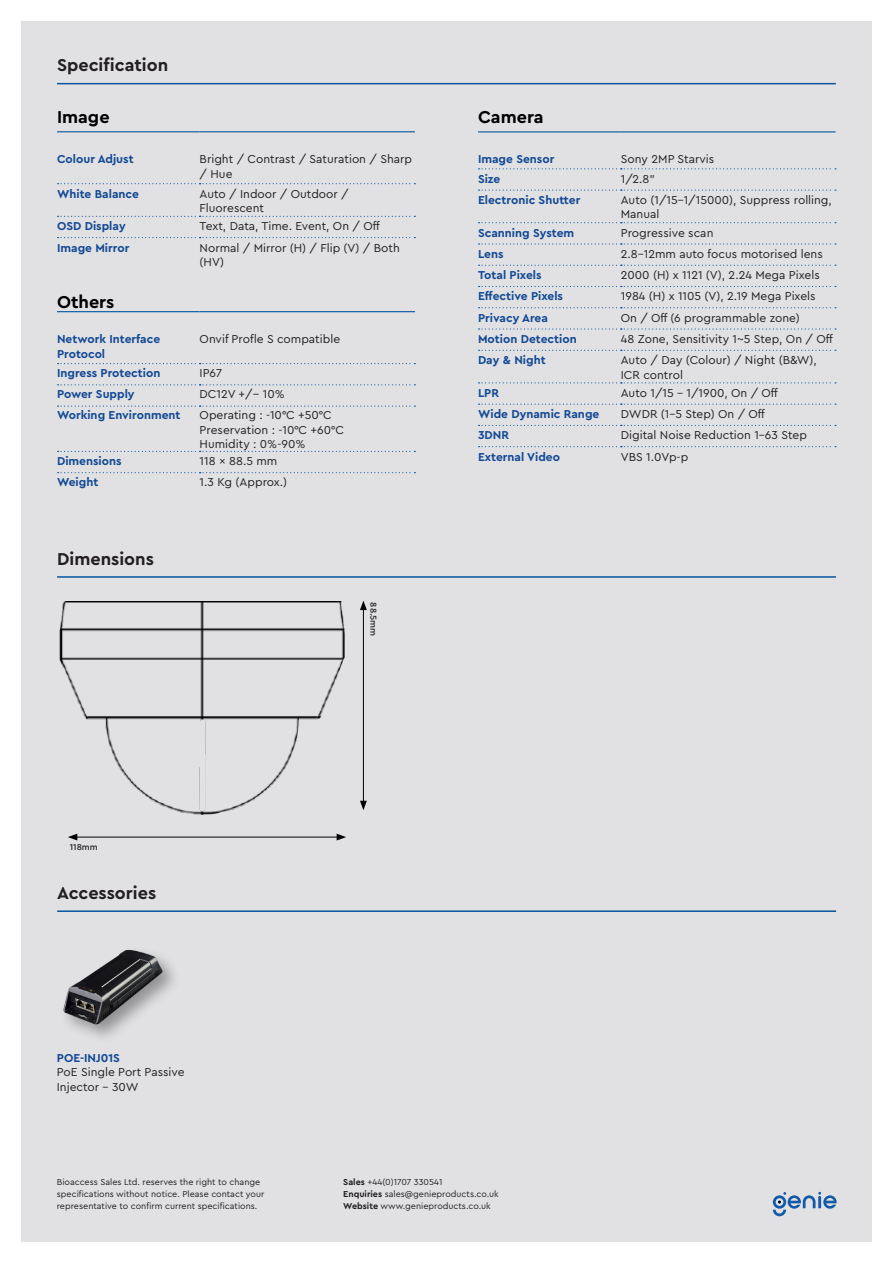
<style>
.page{position:relative;width:893px;height:1263px;background:#fff}
.page>*{position:absolute;margin:0;border:0;box-sizing:border-box;transform-origin:0 0}
.t1{font:700 18px "Cera Pro";color:#231f20}
.Tech_Spec_Text_LEFT{font:700 18px "Cera Pro";color:#000}
.Tech_Spec_Text_CENTR{font:12px/14.4px "Cera Pro";color:#231f20}
.Tech_Spec_Text_LEFT-2{font:700 12px/15px "Cera Pro";color:#124994}
.t2{font:9px/12px "Cera Pro";color:#231f20}
.t3{font:500 9px "Cera Pro";color:#231f20}
.s1{font-weight:700}
</style>
<div class="page">
<div style="left:21px;top:21px;width:851px;height:1221px;background:#e1e1e4"></div>
<svg style="left:773px;top:1192px;width:64px;height:24px"></svg>
<hr style="left:57px;top:576px;width:779px;height:2px;background:#09559e">
<hr style="left:57px;top:83px;width:779px;height:1px;background:#09559e">
<svg style="left:58px;top:183px;width:357px;height:1px"></svg>
<svg style="left:58px;top:216px;width:357px;height:1px"></svg>
<hr style="left:57px;top:131px;width:143px;height:1px;background:#09559e">
<hr style="left:200px;top:131px;width:215px;height:1px;background:#09559e">
<svg style="left:58px;top:237px;width:357px;height:1px"></svg>
<svg style="left:58px;top:363px;width:357px;height:1px"></svg>
<svg style="left:58px;top:384px;width:357px;height:1px"></svg>
<svg style="left:58px;top:406px;width:357px;height:1px"></svg>
<svg style="left:58px;top:451px;width:357px;height:1px"></svg>
<svg style="left:58px;top:472px;width:357px;height:1px"></svg>
<hr style="left:57px;top:311px;width:143px;height:1px;background:#09559e">
<hr style="left:200px;top:311px;width:215px;height:1px;background:#09559e">
<svg style="left:479px;top:168px;width:357px;height:1px"></svg>
<svg style="left:479px;top:190px;width:357px;height:1px"></svg>
<svg style="left:479px;top:222px;width:357px;height:1px"></svg>
<svg style="left:479px;top:243px;width:357px;height:2px"></svg>
<svg style="left:479px;top:265px;width:357px;height:1px"></svg>
<svg style="left:479px;top:286px;width:357px;height:1px"></svg>
<svg style="left:479px;top:307px;width:357px;height:1px"></svg>
<svg style="left:479px;top:328px;width:357px;height:2px"></svg>
<svg style="left:479px;top:350px;width:357px;height:1px"></svg>
<svg style="left:479px;top:382px;width:357px;height:1px"></svg>
<svg style="left:479px;top:404px;width:357px;height:1px"></svg>
<svg style="left:479px;top:425px;width:357px;height:1px"></svg>
<svg style="left:479px;top:446px;width:357px;height:1px"></svg>
<hr style="left:478px;top:131px;width:143px;height:1px;background:#09559e">
<hr style="left:621px;top:131px;width:215px;height:1px;background:#09559e">
<hr style="left:57px;top:910px;width:779px;height:2px;background:#09559e">
<div style="left:60px;top:945px;width:122px;height:99px;background:#231f20;opacity:.41"></div>
<img style="left:60px;top:945px;width:122px;height:79px">
<hr style="left:363px;top:608px;width:1px;height:195px;background:#000">
<svg style="left:360px;top:601px;width:7px;height:9px"></svg>
<svg style="left:360px;top:801px;width:7px;height:9px"></svg>
<hr style="left:75px;top:837px;width:264px;height:1px;background:#000">
<svg style="left:68px;top:834px;width:9px;height:6px"></svg>
<svg style="left:337px;top:834px;width:9px;height:6px"></svg>
<img style="left:60px;top:601px;width:284px;height:213px">
<p class="t1" style="left:57px;top:53px;width:113px">Specification</p>
<p class="Tech_Spec_Text_LEFT" style="left:57px;top:105px;width:54px">Image</p>
<p class="Tech_Spec_Text_LEFT-2" style="left:57px;top:151px;width:78px">Colour Adjust</p>
<p class="Tech_Spec_Text_CENTR" style="left:200px;top:151px;width:214px;line-height:15px">Bright / Contrast / Saturation / Sharp / Hue</p>
<p class="Tech_Spec_Text_LEFT-2" style="left:57px;top:186px;width:83px">White Balance</p>
<p class="Tech_Spec_Text_CENTR" style="left:200px;top:186px;width:151px">Auto / Indoor / Outdoor /<br>Fluorescent</p>
<p class="Tech_Spec_Text_LEFT-2" style="left:57px;top:218px;width:70px">OSD Display</p>
<p class="Tech_Spec_Text_CENTR" style="left:200px;top:219px;width:182px">Text, Data, Time. Event, On / Off</p>
<p class="Tech_Spec_Text_LEFT-2" style="left:57px;top:239px;width:74px">Image Mirror</p>
<p class="Tech_Spec_Text_CENTR" style="left:200px;top:240px;width:202px">Normal / Mirror (H) / Flip (V) / Both (HV)</p>
<p class="Tech_Spec_Text_LEFT" style="left:57px;top:290px;width:59px">Others</p>
<p class="Tech_Spec_Text_LEFT-2" style="left:57px;top:331px;width:105px">Network Interface<br>Protocol</p>
<p class="Tech_Spec_Text_CENTR" style="left:200px;top:331px;width:142px">Onvif Profle S compatible</p>
<p class="Tech_Spec_Text_LEFT-2" style="left:57px;top:365px;width:105px">Ingress Protection</p>
<p class="Tech_Spec_Text_CENTR" style="left:200px;top:365px;width:24px">IP67</p>
<p class="Tech_Spec_Text_LEFT-2" style="left:57px;top:386px;width:79px">Power Supply</p>
<p class="Tech_Spec_Text_CENTR" style="left:200px;top:386px;width:87px">DC12V +/- 10%</p>
<p class="Tech_Spec_Text_LEFT-2" style="left:57px;top:407px;width:125px">Working Environment</p>
<p class="Tech_Spec_Text_CENTR" style="left:200px;top:407px;width:133px">Operating : -10°C +50°C</p>
<p class="Tech_Spec_Text_CENTR" style="left:200px;top:422px;width:146px">Preservation : -10°C +60°C</p>
<p class="Tech_Spec_Text_CENTR" style="left:200px;top:436px;width:107px">Humidity : 0%-90%</p>
<p class="Tech_Spec_Text_LEFT-2" style="left:57px;top:452px;width:66px">Dimensions</p>
<p class="Tech_Spec_Text_CENTR" style="left:200px;top:453px;width:79px">118 x 88.5 mm</p>
<p class="Tech_Spec_Text_LEFT-2" style="left:57px;top:474px;width:43px">Weight</p>
<p class="Tech_Spec_Text_CENTR" style="left:200px;top:474px;width:89px">1.3 Kg (Approx.)</p>
<p class="t1" style="left:57px;top:547px;width:98px">Dimensions</p>
<p class="t3" style="left:379px;top:602px;width:35px;rotate:90deg">88.5mm</p>
<p class="Tech_Spec_Text_LEFT" style="left:478px;top:105px;width:67px">Camera</p>
<p class="Tech_Spec_Text_LEFT-2" style="left:478px;top:151px;width:78px">Image Sensor</p>
<p class="Tech_Spec_Text_CENTR" style="left:621px;top:151px;width:95px">Sony 2MP Starvis</p>
<p class="Tech_Spec_Text_LEFT-2" style="left:478px;top:171px;width:24px">Size</p>
<p class="Tech_Spec_Text_CENTR" style="left:621px;top:171px;width:36px">1/2.8”</p>
<p class="Tech_Spec_Text_LEFT-2" style="left:478px;top:192px;width:104px">Electronic Shutter</p>
<p class="Tech_Spec_Text_CENTR" style="left:621px;top:192px;width:213px">Auto (1/15-1/15000), Suppress rolling,</p>
<p class="Tech_Spec_Text_CENTR" style="left:621px;top:207px;width:40px">Manual</p>
<p class="Tech_Spec_Text_LEFT-2" style="left:478px;top:225px;width:98px">Scanning System</p>
<p class="Tech_Spec_Text_CENTR" style="left:621px;top:225px;width:94px">Progressive scan</p>
<p class="Tech_Spec_Text_LEFT-2" style="left:478px;top:246px;width:27px">Lens</p>
<p class="Tech_Spec_Text_CENTR" style="left:621px;top:246px;width:204px">2.8-12mm auto focus motorised lens</p>
<p class="Tech_Spec_Text_LEFT-2" style="left:478px;top:267px;width:65px">Total Pixels</p>
<p class="Tech_Spec_Text_CENTR" style="left:621px;top:267px;width:200px">2000 (H) x 1121 (V), 2.24 Mega Pixels</p>
<p class="Tech_Spec_Text_LEFT-2" style="left:478px;top:288px;width:87px">Effective Pixels</p>
<p class="Tech_Spec_Text_CENTR" style="left:621px;top:289px;width:196px">1984 (H) x 1105 (V), 2.19 Mega Pixels</p>
<p class="Tech_Spec_Text_LEFT-2" style="left:478px;top:310px;width:71px">Privacy Area</p>
<p class="Tech_Spec_Text_CENTR" style="left:621px;top:310px;width:181px">On / Off (6 programmable zone)</p>
<p class="Tech_Spec_Text_LEFT-2" style="left:478px;top:331px;width:100px">Motion Detection</p>
<p class="Tech_Spec_Text_CENTR" style="left:621px;top:331px;width:213px">48 Zone, Sensitivity 1~5 Step, On / Off</p>
<p class="Tech_Spec_Text_LEFT-2" style="left:478px;top:352px;width:69px">Day &amp; Night</p>
<p class="Tech_Spec_Text_CENTR" style="left:621px;top:352px;width:197px">Auto / Day (Colour) / Night (B&amp;W),<br>ICR control</p>
<p class="Tech_Spec_Text_LEFT-2" style="left:478px;top:385px;width:23px">LPR</p>
<p class="Tech_Spec_Text_CENTR" style="left:621px;top:385px;width:159px">Auto 1/15 - 1/1900, On / Off</p>
<p class="Tech_Spec_Text_LEFT-2" style="left:478px;top:406px;width:123px">Wide Dynamic Range</p>
<p class="Tech_Spec_Text_CENTR" style="left:621px;top:406px;width:146px">DWDR (1-5 Step) On / Off</p>
<p class="Tech_Spec_Text_LEFT-2" style="left:478px;top:427px;width:33px">3DNR</p>
<p class="Tech_Spec_Text_CENTR" style="left:621px;top:428px;width:188px">Digital Noise Reduction 1-63 Step</p>
<p class="Tech_Spec_Text_LEFT-2" style="left:478px;top:449px;width:83px">External Video</p>
<p class="Tech_Spec_Text_CENTR" style="left:621px;top:449px;width:69px">VBS 1.0Vp-p</p>
<p class="t3" style="left:70px;top:841px;width:30px">118mm</p>
<p class="t1" style="left:57px;top:881px;width:100px">Accessories</p>
<p class="Tech_Spec_Text_LEFT-2" style="left:57px;top:1050px;width:64px">POE-INJ01S</p>
<p class="Tech_Spec_Text_CENTR" style="left:57px;top:1065px;width:129px">PoE Single Port Passive<br>Injector - 30W</p>
<p class="t2" style="left:57px;top:1175px;width:209px">Bioaccess Sales Ltd. reserves the right to change specifications without notice. Please contact your representative to confirm current specifications.</p>
<p class="t2" style="left:343px;top:1175px;width:101px"><span class="s1">Sales</span> +44(0)1707 330541</p>
<p class="t2" style="left:343px;top:1187px;width:157px"><span class="s1">Enquiries</span> sales@genieproducts.co.uk</p>
<p class="t2" style="left:343px;top:1199px;width:149px"><span class="s1">Website</span> www.genieproducts.co.uk</p>
</div>
